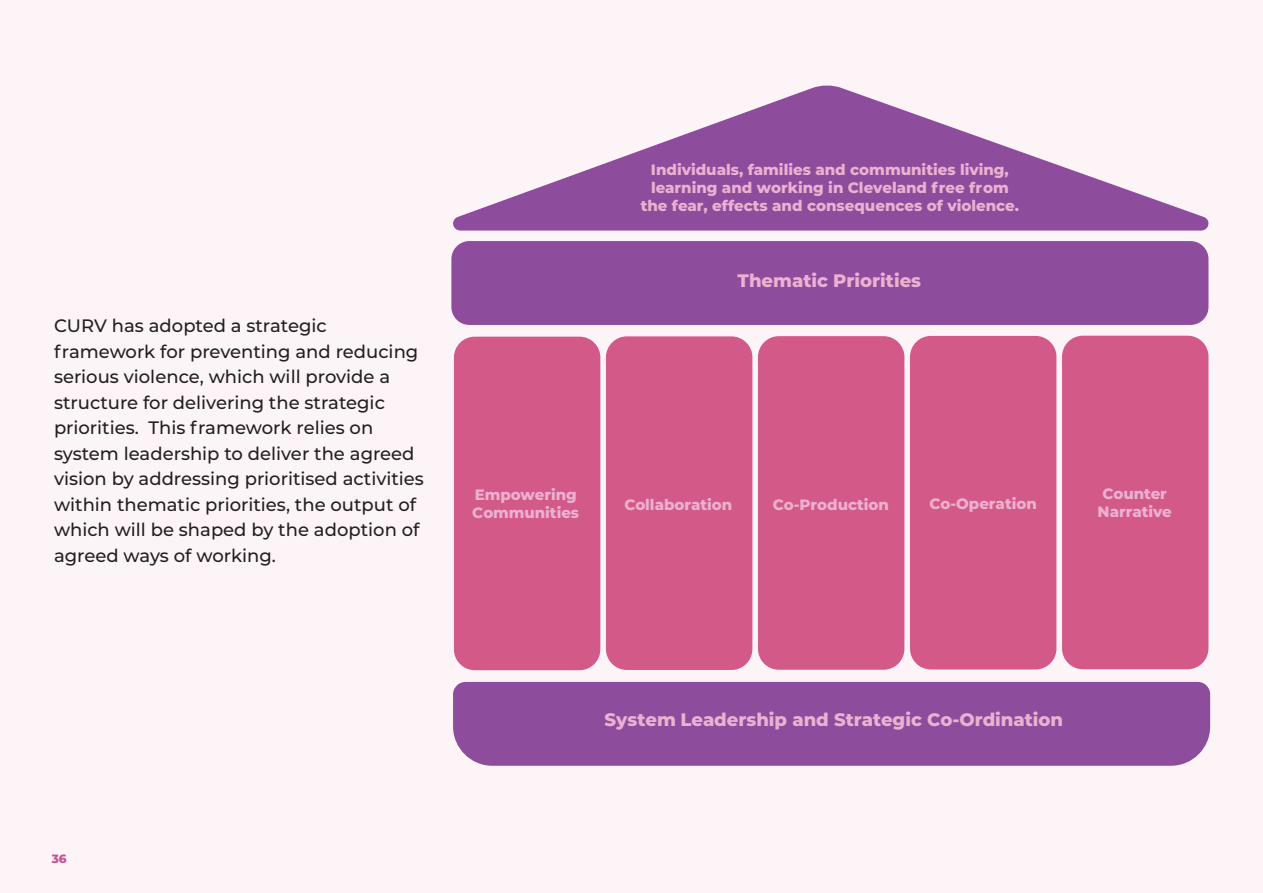
<style>
.page{position:relative;width:1263px;height:893px;background:#fdf4f8}
.page>*{position:absolute;margin:0;border:0;box-sizing:border-box;transform-origin:0 0}
.t1{font:500 18px/25.5px "Montserrat";color:#231f20}
.t2{font:800 18px "Montserrat";color:#ecb0d0}
.t3{font:800 15px/18px "Montserrat";color:#ecb0d0;text-align:center}
.t4{font:800 12px "Montserrat";color:#c45695}
</style>
<div class="page">
<div style="left:1062px;top:336px;width:146px;height:333px;background:#d25988;border-radius:21px"></div>
<div style="left:910px;top:336px;width:146px;height:333px;background:#d25988;border-radius:21px"></div>
<div style="left:758px;top:336px;width:146px;height:334px;background:#d25988;border-radius:21px"></div>
<div style="left:606px;top:336px;width:146px;height:334px;background:#d25988;border-radius:21px"></div>
<div style="left:454px;top:337px;width:146px;height:333px;background:#d25988;border-radius:21px"></div>
<div style="left:451px;top:241px;width:757px;height:84px;background:#8e4c9d;border-radius:18px"></div>
<svg style="left:453px;top:85px;width:756px;height:146px;fill:#8e4c9d"></svg>
<div style="left:453px;top:682px;width:757px;height:84px;background:#8e4c9d"></div>
<p class="t1" style="left:54px;top:313px;width:371px">CURV has adopted a strategic framework for preventing and reducing serious violence, which will provide a structure for delivering the strategic priorities. This framework relies on system leadership to deliver the agreed vision by addressing prioritised activities within thematic priorities, the output of which will be shaped by the adoption of agreed ways of working.</p>
<p class="t3" style="left:641px;top:160px;width:380px">Individuals, families and communities living, learning and working in Cleveland free from the fear, effects and consequences of violence.</p>
<p class="t2" style="left:738px;top:267px;width:185px">Thematic Priorities</p>
<p class="t3" style="left:472px;top:484px;width:108px;text-align:left">Empowering<br>Communities</p>
<p class="t3" style="left:624px;top:495px;width:109px">Collaboration</p>
<p class="t3" style="left:773px;top:495px;width:118px">Co-Production</p>
<p class="t3" style="left:929px;top:494px;width:109px">Co-Operation</p>
<p class="t3" style="left:1097px;top:484px;width:76px">Counter<br>Narrative</p>
<p class="t4" style="left:52px;top:850px;width:17px">36</p>
<p class="t2" style="left:604px;top:706px;width:460px">System Leadership and Strategic Co-Ordination</p>
</div>
